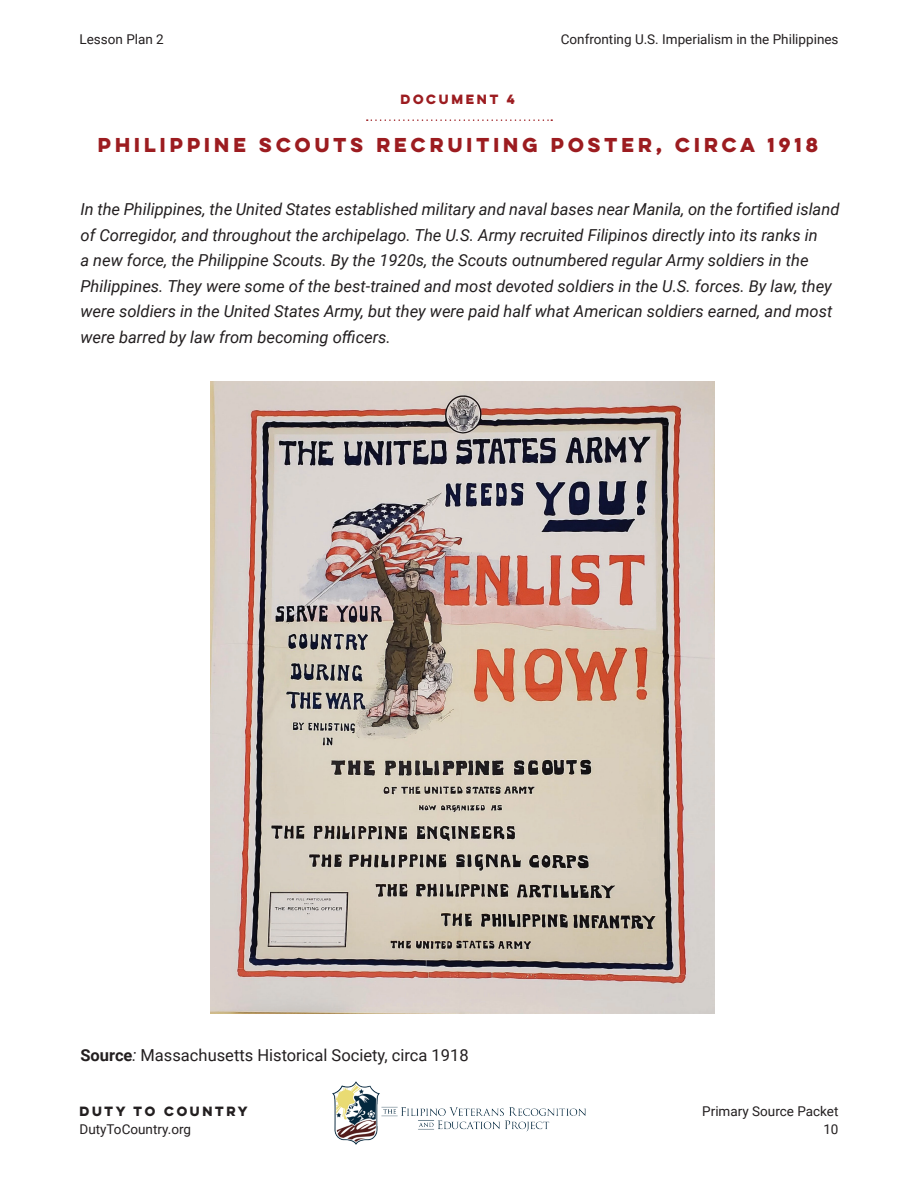
<style>
.page{position:relative;width:918px;height:1188px;background:#fff}
.page>*{position:absolute;margin:0;border:0;box-sizing:border-box;transform-origin:0 0}
.t1{font:700 18px "Lulo Clean W01 One";color:#9c1c20}
.t2{font:italic 16.5px/25.5px "Roboto";color:#231f20}
.t3{font:16.5px "Roboto";color:#231f20}
.t4{font:13.5px/18px "Roboto";color:#231f20;text-align:right}
.t5{font:700 12px "Lulo Clean W01 One";color:#231f20}
.t6{font:700 12px "Lulo Clean W01 One";color:#9c1c20}
.s1{font-weight:700}
.s2{font-style:italic}
</style>
<div class="page">
<img style="left:333px;top:1082px;width:252px;height:62px">
<img style="left:210px;top:382px;width:504px;height:631px">
<svg style="left:367px;top:119px;width:185px;height:2px"></svg>
<p class="t4" style="left:80px;top:30px;width:86px">Lesson Plan 2</p>
<p class="t4" style="left:561px;top:30px;width:279px">Confronting U.S. Imperialism in the Philippines</p>
<p class="t6" style="left:400px;top:91px;width:119px">DOCUMENT 4</p>
<p class="t1" style="left:98px;top:132px;width:726px">PHILIPPINE SCOUTS RECRUITING POSTER, CIRCA 1918</p>
<p class="t2" style="left:80px;top:196px;width:761px">In the Philippines, the United States established military and naval bases near Manila, on the fortified island of Corregidor, and throughout the archipelago. The U.S. Army recruited Filipinos directly into its ranks in<br>a new force, the Philippine Scouts. By the 1920s, the Scouts outnumbered regular Army soldiers in the Philippines. They were some of the best-trained and most devoted soldiers in the U.S. forces. By law, they were soldiers in the United States Army, but they were paid half what American soldiers earned, and most were barred by law from becoming officers.</p>
<p class="t3" style="left:80px;top:1044px;width:390px"><span class="s1">Source</span><span class="s2">:</span> Massachusetts Historical Society, circa 1918</p>
<p class="t5" style="left:80px;top:1103px;width:172px">DUTY TO COUNTRY</p>
<p class="t4" style="left:80px;top:1120px;width:113px">DutyToCountry.org</p>
<p class="t4" style="left:702px;top:1102px;width:138px">Primary Source Packet<br>10</p>
</div>
